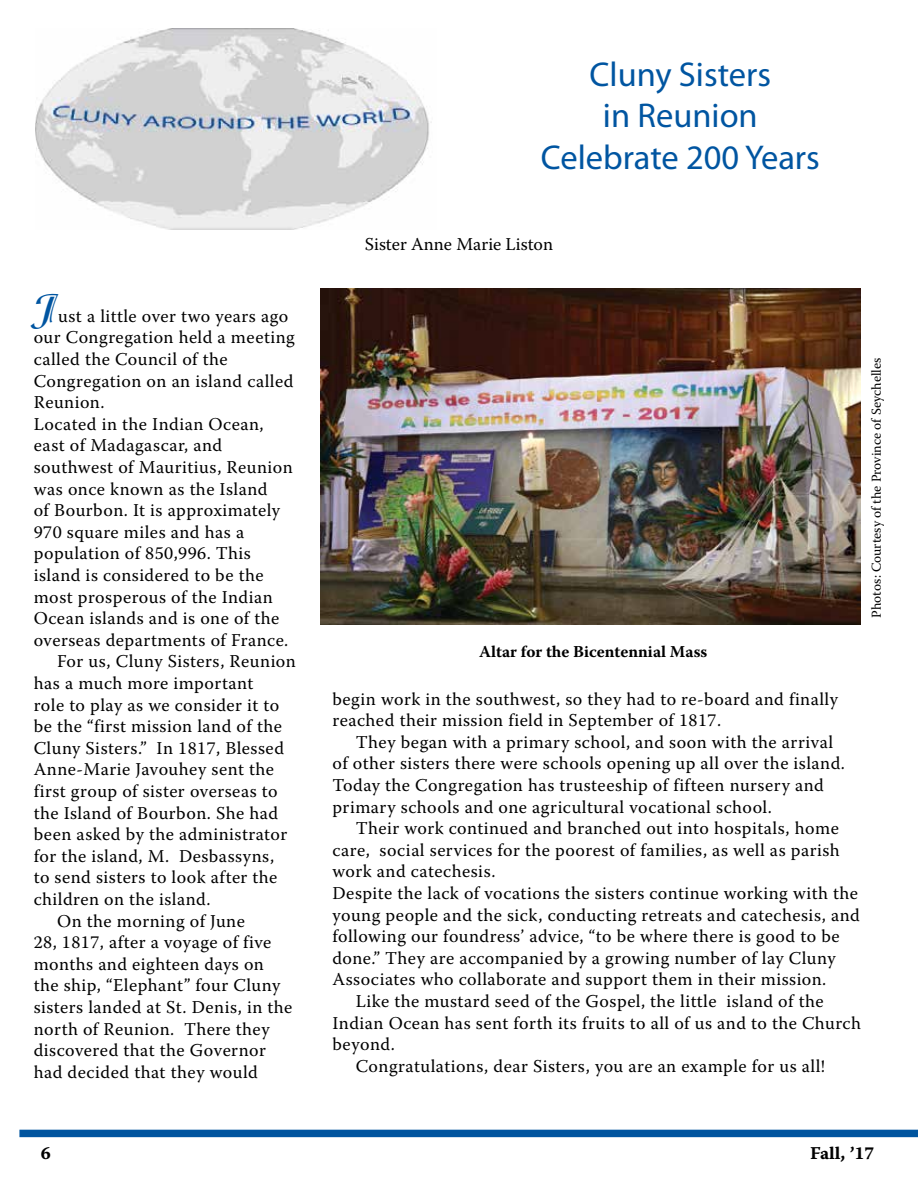
<style>
.page{position:relative;width:918px;height:1188px;background:#fff}
.page>*{position:absolute;margin:0;border:0;box-sizing:border-box;transform-origin:0 0}
.t1{font:700 45px "Isadora";color:#0055a1}
.t2{font:34.5px/41.4px "Myriad Pro";color:#0055a1;text-align:center}
.t3{font:18px/21.6px "Warnock Pro";letter-spacing:.025em;color:#000}
.t4{font:18px "Warnock Pro";color:#000}
.t5{font:18px "Warnock Pro Bold Capt";color:#000}
.t6{font:700 16.5px "Warnock Pro";color:#000}
.t7{font:13.5px "Warnock Pro";color:#000}
</style>
<div class="page">
<img style="left:35px;top:28px;width:397px;height:201px">
<div style="left:19px;top:1130px;width:899px;height:7px;background:#00549e"></div>
<img style="left:321px;top:288px;width:540px;height:336px">
<h2 class="t2" style="left:541px;top:53px;width:281px">Cluny Sisters<br>in Reunion<br>Celebrate 200 Years</h2>
<h1 class="t1" style="left:34px;top:282px;width:25px">J</h1>
<p class="t3" style="left:58px;top:305px;width:231px">ust a little over two years ago</p>
<p class="t3" style="left:34px;top:326px;width:263px">our Congregation held a meeting</p>
<p class="t3" style="left:34px;top:348px;width:195px">called the Council of the</p>
<p class="t3" style="left:34px;top:370px;width:261px">Congregation on an island called</p>
<p class="t3" style="left:34px;top:391px;width:72px">Reunion.</p>
<p class="t3" style="left:34px;top:413px;width:232px">Located in the Indian Ocean,</p>
<p class="t3" style="left:34px;top:434px;width:190px">east of Madagascar, and</p>
<p class="t3" style="left:34px;top:456px;width:261px">southwest of Mauritius, Reunion</p>
<p class="t3" style="left:34px;top:478px;width:235px">was once known as the Island</p>
<p class="t3" style="left:34px;top:499px;width:248px">of Bourbon. It is approximately</p>
<p class="t3" style="left:34px;top:521px;width:212px">970 square miles and has a</p>
<p class="t3" style="left:34px;top:542px;width:219px">population of 850,996. This</p>
<p class="t3" style="left:34px;top:564px;width:231px">island is considered to be the</p>
<p class="t3" style="left:34px;top:586px;width:241px">most prosperous of the Indian</p>
<p class="t3" style="left:34px;top:607px;width:247px">Ocean islands and is one of the</p>
<p class="t3" style="left:34px;top:629px;width:256px">overseas departments of France.</p>
<p class="t3" style="left:57px;top:650px;width:240px">For us, Cluny Sisters, Reunion</p>
<p class="t3" style="left:34px;top:672px;width:221px">has a much more important</p>
<p class="t3" style="left:34px;top:694px;width:247px">role to play as we consider it to</p>
<p class="t3" style="left:34px;top:715px;width:250px">be the “first mission land of the</p>
<p class="t3" style="left:34px;top:737px;width:252px">Cluny Sisters.” In 1817, Blessed</p>
<p class="t3" style="left:34px;top:758px;width:242px">Anne-Marie Javouhey sent the</p>
<p class="t3" style="left:34px;top:780px;width:246px">first group of sister overseas to</p>
<p class="t3" style="left:34px;top:802px;width:246px">the Island of Bourbon. She had</p>
<p class="t3" style="left:34px;top:823px;width:255px">been asked by the administrator</p>
<p class="t3" style="left:34px;top:845px;width:242px">for the island, M. Desbassyns,</p>
<p class="t3" style="left:34px;top:866px;width:245px">to send sisters to look after the</p>
<p class="t3" style="left:34px;top:888px;width:178px">children on the island.</p>
<p class="t3" style="left:57px;top:910px;width:189px">On the morning of June</p>
<p class="t3" style="left:34px;top:931px;width:239px">28, 1817, after a voyage of five</p>
<p class="t3" style="left:34px;top:953px;width:232px">months and eighteen days on</p>
<p class="t3" style="left:34px;top:974px;width:248px">the ship, “Elephant” four Cluny</p>
<p class="t3" style="left:34px;top:996px;width:260px">sisters landed at St. Denis, in the</p>
<p class="t3" style="left:34px;top:1018px;width:238px">north of Reunion. There they</p>
<p class="t3" style="left:34px;top:1039px;width:234px">discovered that the Governor</p>
<p class="t3" style="left:34px;top:1061px;width:226px">had decided that they would</p>
<p class="t4" style="left:365px;top:234px;width:190px">Sister Anne Marie Liston</p>
<p class="t6" style="left:479px;top:641px;width:230px">Altar for the Bicentennial Mass</p>
<p class="t7" style="left:868px;top:618px;width:261px;rotate:-90deg">Photos: Courtesy of the Province of Seychelles</p>
<p class="t3" style="left:332px;top:688px;width:507px">begin work in the southwest, so they had to re-board and finally reached their mission field in September of 1817.</p>
<p class="t3" style="left:332px;top:731px;width:514px;text-indent:23px">They began with a primary school, and soon with the arrival of other sisters there were schools opening up all over the island.<br>Today the Congregation has trusteeship of fifteen nursery and primary schools and one agricultural vocational school.</p>
<p class="t3" style="left:356px;top:817px;width:485px">Their work continued and branched out into hospitals, home</p>
<p class="t3" style="left:332px;top:839px;width:509px">care, social services for the poorest of families, as well as parish</p>
<p class="t3" style="left:332px;top:860px;width:165px">work and catechesis.</p>
<p class="t3" style="left:332px;top:882px;width:527px">Despite the lack of vocations the sisters continue working with the</p>
<p class="t3" style="left:332px;top:904px;width:529px">young people and the sick, conducting retreats and catechesis, and</p>
<p class="t3" style="left:332px;top:925px;width:509px">following our foundress’ advice, “to be where there is good to be</p>
<p class="t3" style="left:332px;top:947px;width:505px">done.” They are accompanied by a growing number of lay Cluny</p>
<p class="t3" style="left:332px;top:968px;width:495px">Associates who collaborate and support them in their mission.</p>
<p class="t3" style="left:356px;top:990px;width:469px">Like the mustard seed of the Gospel, the little island of the</p>
<p class="t3" style="left:332px;top:1012px;width:530px">Indian Ocean has sent forth its fruits to all of us and to the Church</p>
<p class="t3" style="left:332px;top:1033px;width:64px">beyond.</p>
<p class="t3" style="left:356px;top:1055px;width:471px">Congratulations, dear Sisters, you are an example for us all!</p>
<p class="t5" style="left:41px;top:1142px;width:12px">6</p>
<p class="t5" style="left:810px;top:1142px;width:66px">Fall, ’17</p>
</div>
